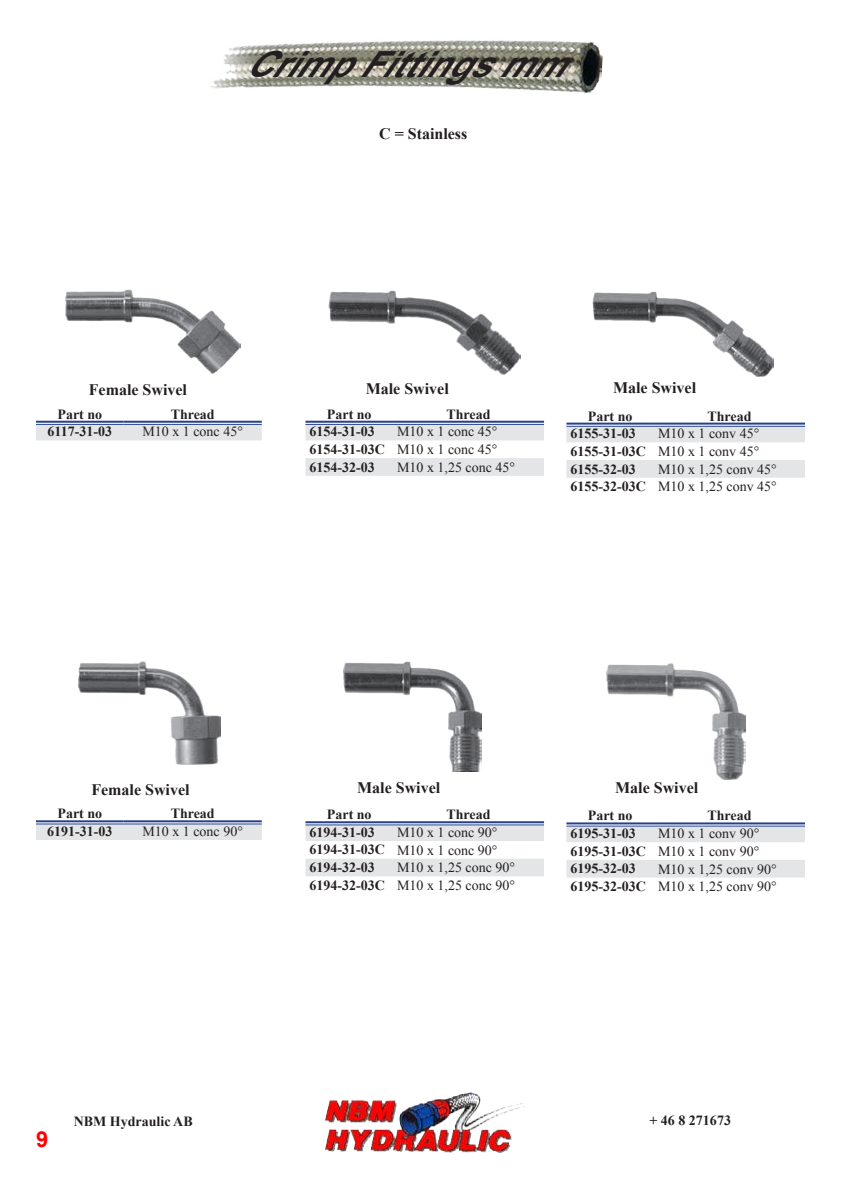
<style>
.page{position:relative;width:842px;height:1191px;background:#fff}
.page>*{position:absolute;margin:0;border:0;box-sizing:border-box;transform-origin:0 0}
.t1{font:italic 700 36px "Arial";color:#231f20}
.t2{font:700 22px "Arial";color:#f00}
.t3{font:700 16px "Times New Roman";color:#231f20}
.t4{font:14px/17.6px "Times New Roman";color:#231f20;text-align:justify}
.t5{font:700 14px "Times New Roman";color:#231f20}
.s1{font-weight:700}
</style>
<div class="page">
<img style="left:326px;top:1092px;width:199px;height:60px">
<img style="left:210px;top:40px;width:393px;height:54px">
<img style="left:65px;top:289px;width:176px;height:85px">
<img style="left:328px;top:290px;width:193px;height:85px">
<img style="left:592px;top:291px;width:182px;height:86px">
<img style="left:79px;top:661px;width:142px;height:104px">
<img style="left:343px;top:661px;width:139px;height:111px">
<img style="left:607px;top:663px;width:139px;height:116px">
<div style="left:36px;top:425px;width:226px;height:15px;background:#e4e5e7"></div>
<hr style="left:36px;top:421px;width:88px;height:4px;background:#e7eaf2">
<hr style="left:124px;top:421px;width:138px;height:4px;background:#e7eaf2">
<hr style="left:36px;top:421px;width:88px;height:2px;background:#25408f">
<hr style="left:36px;top:424px;width:88px;height:1px;background:#25408f">
<hr style="left:124px;top:421px;width:138px;height:2px;background:#25408f">
<hr style="left:124px;top:424px;width:138px;height:1px;background:#25408f">
<svg style="left:305px;top:425px;width:239px;height:51px"></svg>
<hr style="left:305px;top:421px;width:88px;height:4px;background:#e7eaf2">
<hr style="left:393px;top:421px;width:151px;height:4px;background:#e7eaf2">
<hr style="left:305px;top:421px;width:88px;height:2px;background:#25408f">
<hr style="left:305px;top:424px;width:88px;height:1px;background:#25408f">
<hr style="left:393px;top:421px;width:151px;height:2px;background:#25408f">
<hr style="left:393px;top:424px;width:151px;height:1px;background:#25408f">
<svg style="left:566px;top:427px;width:239px;height:51px"></svg>
<svg style="left:566px;top:424px;width:88px;height:2px"></svg>
<svg style="left:654px;top:424px;width:151px;height:2px"></svg>
<hr style="left:566px;top:422px;width:88px;height:2px;background:#25408f">
<hr style="left:566px;top:426px;width:88px;height:1px;background:#25408f">
<hr style="left:654px;top:422px;width:151px;height:2px;background:#25408f">
<hr style="left:654px;top:426px;width:151px;height:1px;background:#25408f">
<div style="left:36px;top:824px;width:226px;height:16px;background:#e4e5e7"></div>
<hr style="left:36px;top:820px;width:88px;height:4px;background:#b8c1da">
<hr style="left:124px;top:820px;width:138px;height:4px;background:#b8c1da">
<hr style="left:36px;top:820px;width:88px;height:2px;background:#25408f">
<hr style="left:36px;top:823px;width:88px;height:1px;background:#25408f">
<hr style="left:124px;top:820px;width:138px;height:2px;background:#25408f">
<hr style="left:124px;top:823px;width:138px;height:1px;background:#25408f">
<svg style="left:305px;top:825px;width:239px;height:51px"></svg>
<hr style="left:305px;top:821px;width:88px;height:4px;background:#c4cce1">
<hr style="left:393px;top:821px;width:151px;height:4px;background:#c4cce1">
<hr style="left:305px;top:821px;width:88px;height:2px;background:#25408f">
<hr style="left:305px;top:824px;width:88px;height:1px;background:#25408f">
<hr style="left:393px;top:821px;width:151px;height:2px;background:#25408f">
<hr style="left:393px;top:824px;width:151px;height:1px;background:#25408f">
<svg style="left:566px;top:826px;width:239px;height:51px"></svg>
<hr style="left:566px;top:822px;width:88px;height:4px;background:#9ca8cc">
<hr style="left:654px;top:822px;width:151px;height:4px;background:#9ca8cc">
<hr style="left:566px;top:822px;width:88px;height:2px;background:#25408f">
<hr style="left:566px;top:825px;width:88px;height:1px;background:#25408f">
<hr style="left:654px;top:822px;width:151px;height:2px;background:#25408f">
<hr style="left:654px;top:825px;width:151px;height:1px;background:#25408f">
<h1 class="t1" style="left:245px;top:41px;width:354px">CrimpFittingsmm</h1>
<p class="t3" style="left:379px;top:123px;width:90px">C = Stainless</p>
<p class="t3" style="left:89px;top:378px;width:100px">Female Swivel</p>
<p class="t5" style="left:57px;top:404px;width:46px">Part no</p>
<p class="t5" style="left:171px;top:404px;width:46px">Thread</p>
<p class="t5" style="left:48px;top:422px;width:66px">6117-31-03</p>
<p class="t4" style="left:142px;top:423px;width:102px">M10 x 1 conc 45°</p>
<p class="t3" style="left:366px;top:378px;width:85px">Male Swivel</p>
<p class="t3" style="left:613px;top:377px;width:85px">Male Swivel</p>
<p class="t5" style="left:327px;top:404px;width:46px">Part no</p>
<p class="t5" style="left:446px;top:404px;width:46px">Thread</p>
<p class="t5" style="left:309px;top:422px;width:67px">6154-31-03</p>
<p class="t4" style="left:309px;top:423px;width:190px;text-indent:88px">M10 x 1 conc 45° <span class="s1">6154-31-03C</span> M10 x 1 conc 45° <span class="s1">6154-32-03</span></p>
<p class="t4" style="left:397px;top:458px;width:119px">M10 x 1,25 conc 45°</p>
<p class="t5" style="left:588px;top:406px;width:46px">Part no</p>
<p class="t5" style="left:707px;top:406px;width:46px">Thread</p>
<p class="t5" style="left:570px;top:424px;width:67px">6155-31-03</p>
<p class="t4" style="left:570px;top:424px;width:190px;text-indent:88px">M10 x 1 conv 45° <span class="s1">6155-31-03C</span> M10 x 1 conv 45° <span class="s1">6155-32-03</span></p>
<p class="t4" style="left:570px;top:460px;width:208px;text-align:right">M10 x 1,25 conv 45°<br><span class="s1">6155-32-03C</span> M10 x 1,25 conv 45°</p>
<p class="t3" style="left:91px;top:778px;width:100px">Female Swivel</p>
<p class="t5" style="left:57px;top:804px;width:46px">Part no</p>
<p class="t5" style="left:171px;top:804px;width:46px">Thread</p>
<p class="t5" style="left:47px;top:821px;width:67px">6191-31-03</p>
<p class="t4" style="left:142px;top:822px;width:102px">M10 x 1 conc 90°</p>
<p class="t3" style="left:357px;top:776px;width:85px">Male Swivel</p>
<p class="t3" style="left:615px;top:777px;width:85px">Male Swivel</p>
<p class="t5" style="left:327px;top:805px;width:46px">Part no</p>
<p class="t5" style="left:446px;top:805px;width:46px">Thread</p>
<p class="t5" style="left:309px;top:822px;width:67px">6194-31-03</p>
<p class="t4" style="left:309px;top:823px;width:190px;text-indent:88px">M10 x 1 conc 90° <span class="s1">6194-31-03C</span> M10 x 1 conc 90° <span class="s1">6194-32-03</span></p>
<p class="t4" style="left:309px;top:858px;width:207px;text-align:right">M10 x 1,25 conc 90°<br><span class="s1">6194-32-03C</span> M10 x 1,25 conc 90°</p>
<p class="t5" style="left:588px;top:806px;width:46px">Part no</p>
<p class="t5" style="left:707px;top:806px;width:46px">Thread</p>
<p class="t5" style="left:570px;top:823px;width:67px">6195-31-03</p>
<p class="t4" style="left:570px;top:824px;width:190px;text-indent:88px">M10 x 1 conv 90° <span class="s1">6195-31-03C</span> M10 x 1 conv 90° <span class="s1">6195-32-03</span></p>
<p class="t4" style="left:570px;top:860px;width:208px;text-align:right">M10 x 1,25 conv 90°<br><span class="s1">6195-32-03C</span> M10 x 1,25 conv 90°</p>
<h2 class="t2" style="left:36px;top:1125px;width:14px">9</h2>
<p class="t5" style="left:74px;top:1112px;width:121px">NBM Hydraulic AB</p>
<p class="t5" style="left:649px;top:1110px;width:83px">+ 46 8 271673</p>
</div>
